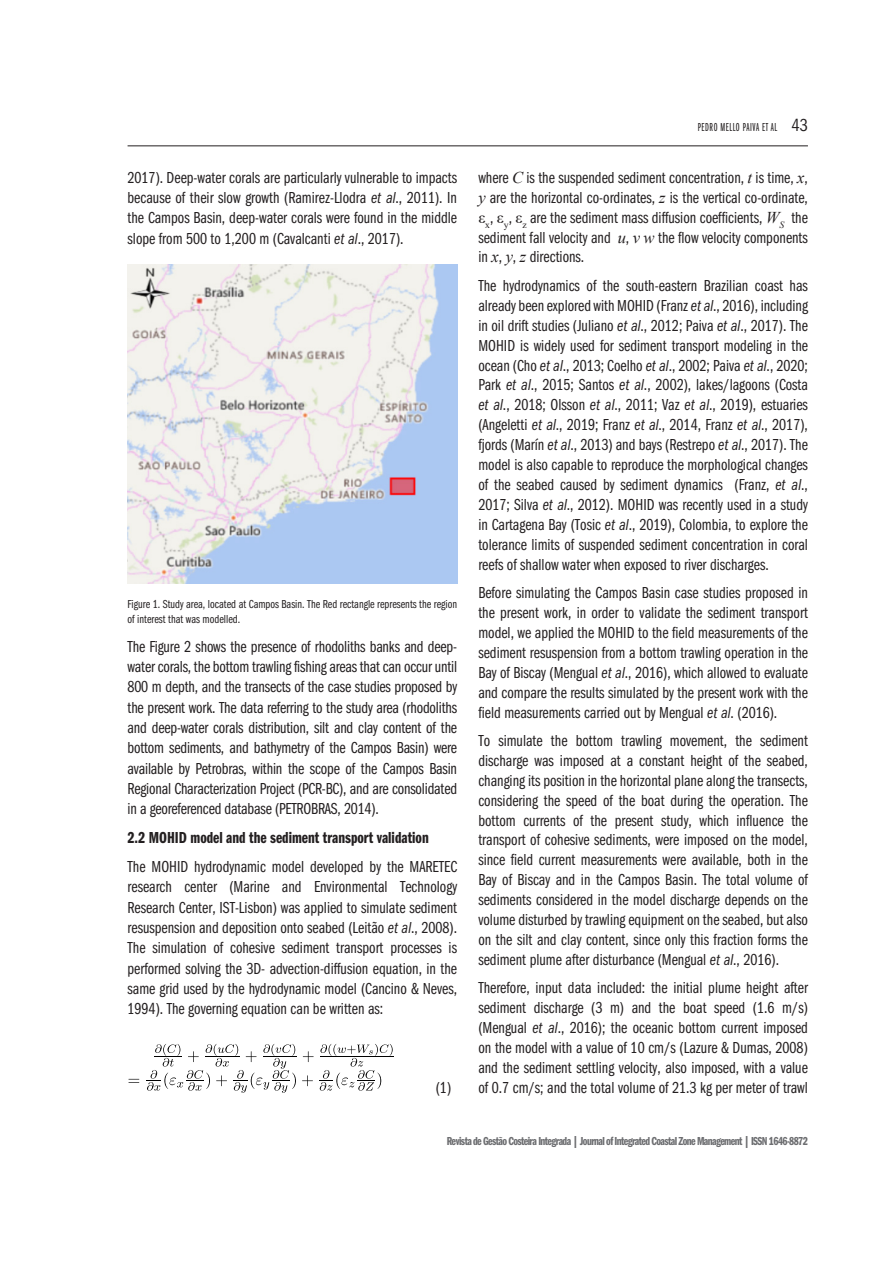
<style>
.page{position:relative;width:893px;height:1263px;background:#fff}
.page>*{position:absolute;margin:0;border:0;box-sizing:border-box;transform-origin:0 0}
.Corpo{font:16.5px/20px "ITC Franklin Gothic Std Bk Cp";color:#231f20;text-align:justify}
._1_1{font:16.5px "ITC Franklin Gothic Std Dm Cp";color:#231f20}
.Legenda{font:12px/15px "ITC Franklin Gothic Std Bk Cp";color:#231f20}
.t1{font:12px "ITC Franklin Gothic Std Dm Cp";letter-spacing:-.05em;color:#6c6d70}
.t2{font:12px "ITC Franklin Gothic Std Bk X Cp";letter-spacing:.05em;color:#231f20;scale:.9 1}
.s1{font-family:"ITC Franklin Gothic Std Bk Cp It"}
.s2{font-family:"ITC Franklin Gothic Std";font-stretch:condensed;font-size:18px}
.s3{font-family:"Times New Roman";font-style:italic}
.s4{font-family:"Times New Roman"}
</style>
<div class="page">
<hr style="left:128px;top:145px;width:680px;height:1px;background:#231f20">
<img style="left:127px;top:264px;width:330px;height:320px">
<hr style="left:320px;top:1056px;width:74px;height:1px;background:#000">
<svg style="left:128px;top:1079px;width:11px;height:4px"></svg>
<svg style="left:147px;top:1044px;width:149px;height:49px"></svg>
<svg style="left:302px;top:1044px;width:91px;height:47px"></svg>
<p class="Corpo" style="left:128px;top:167px;width:331px;line-height:20.4px">2017). Deep-water corals are particularly vulnerable to impacts because of their slow growth (Ramirez-Llodra <span class="s1">et al</span>., 2011). In the Campos Basin, deep-water corals were found in the middle slope from 500 to 1,200 m (Cavalcanti <span class="s1">et al</span>., 2017).</p>
<p class="Legenda" style="left:128px;top:596px;width:331px">Figure 1. Study area, located at Campos Basin. The Red rectangle represents the region of interest that was modelled.</p>
<p class="Corpo" style="left:128px;top:636px;width:331px;line-height:20.4px">The Figure 2 shows the presence of rhodoliths banks and deep&shy;water corals, the bottom trawling fishing areas that can occur until 800 m depth, and the transects of the case studies proposed by the present work. The data referring to the study area (rhodoliths and deep-water corals distribution, silt and clay content of the bottom sediments, and bathymetry of the Campos Basin) were available by Petrobras, within the scope of the Campos Basin Regional Characterization Project (PCR-BC), and are consolidated in a georeferenced database (PETROBRAS, 2014).</p>
<p class="_1_1" style="left:128px;top:829px;width:303px">2.2 MOHID model and the sediment transport validation</p>
<p class="Corpo" style="left:128px;top:857px;width:331px;line-height:20.4px">The MOHID hydrodynamic model developed by the MARETEC research center (Marine and Environmental Technology Research Center, IST-Lisbon) was applied to simulate sediment resuspension and deposition onto seabed (Leitão <span class="s1">et al</span>., 2008).<br>The simulation of cohesive sediment transport processes is performed solving the 3D- advection-diffusion equation, in the same grid used by the hydrodynamic model (Cancino &amp; Neves, 1994). The governing equation can be written as:</p>
<p class="Corpo" style="left:436px;top:1078px;width:17px">(1)</p>
<p class="t2" style="left:698px;top:121px;width:10px">PEDRO</p>
<p class="t2" style="left:720px;top:121px;width:99px">MELLO PAIVA ET AL <span class="s2">43</span></p>
<p class="Corpo" style="left:478px;top:168px;width:331px">where <span class="s3">C</span> is the suspended sediment concentration, <span class="s3">t</span> is time, <span class="s3">x</span>, <span class="s3">y</span> are the horizontal co-ordinates, <span class="s3">z</span> is the vertical co-ordinate, <span class="s4">ε</span><sub>x</sub>, <span class="s4">ε</span><sub>y</sub>, <span class="s4">ε</span><sub>z</sub> are the sediment mass diffusion coefficients, <span class="s3">W</span><sub>S</sub> the sediment fall velocity and <span class="s3">u</span>, <span class="s3">v w</span> the flow velocity components in <span class="s3">x</span>, <span class="s3">y</span>, <span class="s3">z</span> directions.</p>
<p class="Corpo" style="left:478px;top:276px;width:331px">The hydrodynamics of the south-eastern Brazilian coast has already been explored with MOHID (Franz <span class="s1">et al</span>., 2016), including in oil drift studies (Juliano <span class="s1">et al</span>., 2012; Paiva <span class="s1">et al</span>., 2017). The MOHID is widely used for sediment transport modeling in the ocean (Cho <span class="s1">et al</span>., 2013; Coelho <span class="s1">et al</span>., 2002; Paiva <span class="s1">et al</span>., 2020; Park <span class="s1">et al</span>., 2015; Santos <span class="s1">et al</span>., 2002), lakes/lagoons (Costa <span class="s1">et al</span>., 2018; Olsson <span class="s1">et al</span>., 2011; Vaz <span class="s1">et al</span>., 2019), estuaries (Angeletti <span class="s1">et al</span>., 2019; Franz <span class="s1">et al</span>., 2014, Franz <span class="s1">et al</span>., 2017), fjords (Marín <span class="s1">et al</span>., 2013) and bays (Restrepo <span class="s1">et al</span>., 2017). The model is also capable to reproduce the morphological changes of the seabed caused by sediment dynamics (Franz, <span class="s1">et al</span>., 2017; Silva <span class="s1">et al</span>., 2012). MOHID was recently used in a study in Cartagena Bay (Tosic <span class="s1">et al</span>., 2019), Colombia, to explore the tolerance limits of suspended sediment concentration in coral reefs of shallow water when exposed to river discharges.</p>
<p class="Corpo" style="left:478px;top:583px;width:331px">Before simulating the Campos Basin case studies proposed in the present work, in order to validate the sediment transport model, we applied the MOHID to the field measurements of the sediment resuspension from a bottom trawling operation in the Bay of Biscay (Mengual <span class="s1">et al</span>., 2016), which allowed to evaluate and compare the results simulated by the present work with the field measurements carried out by Mengual <span class="s1">et al</span>. (2016).</p>
<p class="Corpo" style="left:478px;top:731px;width:331px">To simulate the bottom trawling movement, the sediment discharge was imposed at a constant height of the seabed, changing its position in the horizontal plane along the transects, considering the speed of the boat during the operation. The bottom currents of the present study, which influence the transport of cohesive sediments, were imposed on the model, since field current measurements were available, both in the Bay of Biscay and in the Campos Basin. The total volume of sediments considered in the model discharge depends on the volume disturbed by trawling equipment on the seabed, but also on the silt and clay content, since only this fraction forms the sediment plume after disturbance (Mengual <span class="s1">et al</span>., 2016).</p>
<p class="Corpo" style="left:478px;top:978px;width:331px">Therefore, input data included: the initial plume height after sediment discharge (3 m) and the boat speed (1.6 m/s) (Mengual <span class="s1">et al</span>., 2016); the oceanic bottom current imposed on the model with a value of 10 cm/s (Lazure &amp; Dumas, 2008) and the sediment settling velocity, also imposed, with a value of 0.7 cm/s; and the total volume of 21.3 kg per meter of trawl</p>
<p class="t1" style="left:447px;top:1134px;width:363px">Revista de Gestão Costeira Integrada | Journal of Integrated Coastal Zone Management | ISSN 1646-8872</p>
</div>
